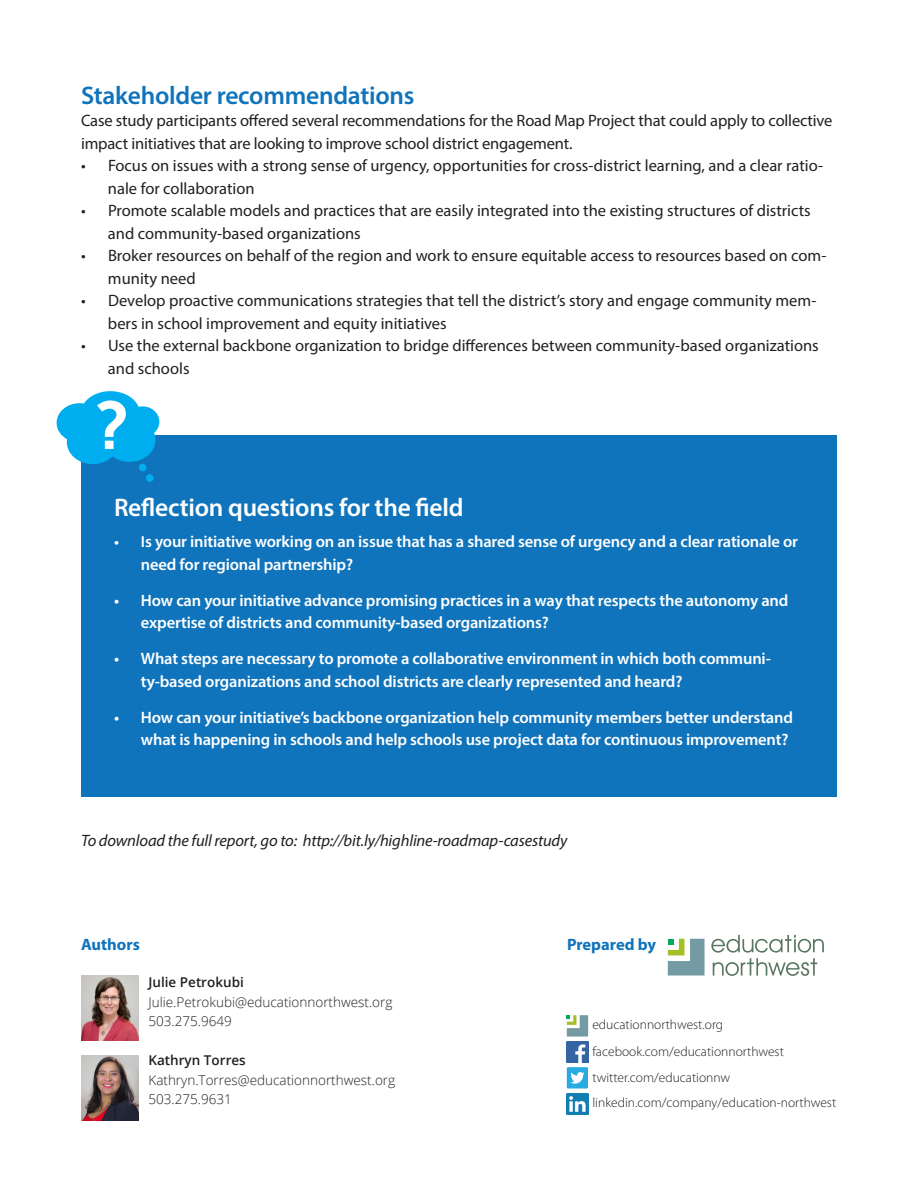
<style>
.page{position:relative;width:918px;height:1188px;background:#fff}
.page>*{position:absolute;margin:0;border:0;box-sizing:border-box;transform-origin:0 0}
.t1{font:600 25.5px "Myriad Pro";letter-spacing:-.01em;color:#fff}
.t2{font:600 25.5px "Myriad Pro";letter-spacing:-.01em;color:#1074bc}
.t3{font:16.5px/22.5px "Myriad Pro";color:#231f20}
.t4{font:600 16.5px/22.5px "Myriad Pro";letter-spacing:-.01em;color:#fff}
.t5{font:italic 16.5px "Myriad Pro";letter-spacing:-.01em;color:#231f20}
.t6{font:700 16.5px "Myriad Pro";color:#1074bc}
.t7{font:300 13.5px/26.1px "Myriad Pro";color:#231f20}
.t8{font:300 13.5px/19.5px "Open Sans";color:#231f20}
.t9{font:600 13.5px "Open Sans";color:#231f20}
.s1{font-size:15.9px}
</style>
<div class="page">
<div style="left:81px;top:435px;width:756px;height:361px;background:#1074bc"></div>
<svg style="left:567px;top:1067px;width:21px;height:22px"></svg>
<img style="left:567px;top:1093px;width:21px;height:21px">
<img style="left:567px;top:1041px;width:21px;height:22px">
<svg style="left:567px;top:1015px;width:21px;height:22px"></svg>
<svg style="left:57px;top:391px;width:102px;height:91px"></svg>
<img style="left:81px;top:976px;width:57px;height:64px">
<img style="left:81px;top:1056px;width:57px;height:64px">
<svg style="left:711px;top:935px;width:113px;height:41px"></svg>
<svg style="left:668px;top:939px;width:37px;height:37px"></svg>
<h1 class="t2" style="left:81px;top:79px;width:335px">Stakeholder recommendations</h1>
<p class="t3" style="left:81px;top:109px;width:753px">Case study participants offered several recommendations for the Road Map Project that could apply to collective impact initiatives that are looking to improve school district engagement.</p>
<p class="t3" style="left:108px;top:154px;width:717px;text-indent:-27px">• Focus on issues with a strong sense of urgency, opportunities for cross-district learning, and a clear ratio&shy;nale for collaboration</p>
<p class="t3" style="left:108px;top:199px;width:704px;text-indent:-27px">• Promote scalable models and practices that are easily integrated into the existing structures of districts and community-based organizations</p>
<p class="t3" style="left:108px;top:244px;width:720px;text-indent:-27px">• Broker resources on behalf of the region and work to ensure equitable access to resources based on com&shy;munity need</p>
<p class="t3" style="left:108px;top:289px;width:710px;text-indent:-27px">• Develop proactive communications strategies that tell the district’s story and engage community mem&shy;bers in school improvement and equity initiatives</p>
<p class="t3" style="left:108px;top:334px;width:712px;text-indent:-27px">• Use the external backbone organization to bridge differences between community-based organizations and schools</p>
<h1 class="t1" style="left:114px;top:491px;width:351px">Reflection questions for the field</h1>
<p class="t4" style="left:141px;top:530px;width:659px;text-indent:-27px"><span class="s1">• I</span>s your initiative working on an issue that has a shared sense of urgency and a clear rationale or need for regional partnership?</p>
<p class="t4" style="left:141px;top:588px;width:649px;text-indent:-27px">• How can your initiative advance promising practices in a way that respects the autonomy and expertise of districts and community-based organizations?</p>
<p class="t4" style="left:141px;top:647px;width:631px;text-indent:-27px">• What steps are necessary to promote a collaborative environment in which both communi&shy;ty-based organizations and school districts are clearly represented and heard?</p>
<p class="t4" style="left:114px;top:705px;width:681px;text-align:right">• How can your initiative’s backbone organization help community members better understand what is happening in schools and help schools use project data for continuous improvement?</p>
<p class="t5" style="left:81px;top:830px;width:488px">To download the full report, go to: http://bit.ly/highline-roadmap-casestudy</p>
<p class="t6" style="left:81px;top:934px;width:60px">Authors</p>
<p class="t9" style="left:148px;top:973px;width:97px">Julie Petrokubi</p>
<p class="t8" style="left:148px;top:992px;width:246px">Julie.Petrokubi@educationnorthwest.org<br>503.275.9649</p>
<p class="t9" style="left:148px;top:1051px;width:99px">Kathryn Torres</p>
<p class="t8" style="left:148px;top:1070px;width:248px">Kathryn.Torres@educationnorthwest.org<br>503.275.9631</p>
<p class="t6" style="left:567px;top:934px;width:91px">Prepared by</p>
<p class="t7" style="left:592px;top:1012px;width:132px">educationnorthwest.org</p>
<p class="t7" style="left:592px;top:1039px;width:193px">facebook.com/educationnorthwest twitter.com/educationnw</p>
<p class="t7" style="left:592px;top:1090px;width:245px">linkedin.com/company/education-northwest</p>
</div>
